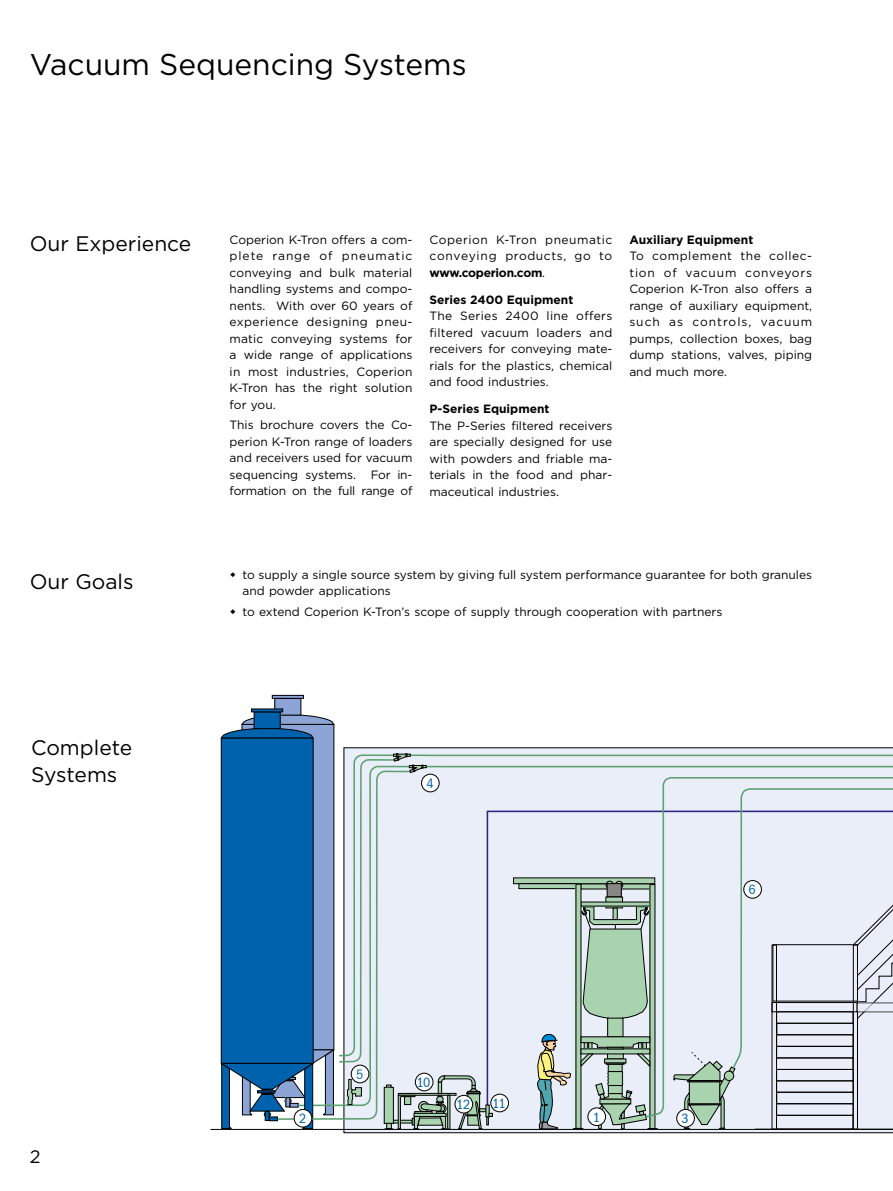
<style>
.page{position:relative;width:893px;height:1191px;background:#fff}
.page>*{position:absolute;margin:0;border:0;box-sizing:border-box;transform-origin:0 0}
.Headline{font:30px "Gotham";color:#000}
.Section_subtitle{font:21px/27px "Gotham";color:#000}
.xNr_left{font:18px "Gotham";color:#000}
.t1{font:13.95px "Franklin Gothic Cond";color:#0061ad}
.Body_EN{font:12px/16.5px "Gotham";color:#000;text-align:justify}
.title_4{font:700 12px "Gotham";color:#000}
.s1{font-weight:700}
</style>
<div class="page">
<div style="left:493px;top:874px;width:151px;height:232px;background:#e9eef9"></div>
<svg style="left:581px;top:883px;width:68px;height:6px"></svg>
<div style="left:514px;top:878px;width:141px;height:5px;background:#a8d3ae"></div>
<svg style="left:581px;top:906px;width:63px;height:113px;background:#a7c8af"></svg>
<div style="left:606px;top:880px;width:8px;height:9px;border:1px solid #000;border-radius:50%"></div>
<div style="left:615px;top:881px;width:8px;height:8px;border:1px solid #000;border-radius:50%"></div>
<div style="left:607px;top:883px;width:14px;height:13px;background:#878786"></div>
<div style="left:607px;top:883px;width:15px;height:14px;border:1px solid #000"></div>
<svg style="left:606px;top:897px;width:17px;height:11px"></svg>
<div style="left:605px;top:896px;width:18px;height:12px;border:1px solid #000"></div>
<hr style="left:613px;top:908px;width:4px;height:11px;background:#a8d3ae">
<div style="left:613px;top:907px;width:5px;height:13px;border:1px solid #000"></div>
<div style="left:519px;top:883px;width:57px;height:5px;background:#a8d3ae"></div>
<div style="left:518px;top:883px;width:58px;height:6px;border:1px solid #000"></div>
<svg style="left:581px;top:902px;width:69px;height:4px"></svg>
<div style="left:576px;top:884px;width:5px;height:244px;background:#a8d3ae"></div>
<div style="left:608px;top:1018px;width:15px;height:18px;background:#a8d3ae"></div>
<div style="left:607px;top:1017px;width:16px;height:20px;border:1px solid #000"></div>
<svg style="left:537px;top:1033px;width:121px;height:96px;background:#aebdb7"></svg>
<hr style="left:210px;top:1129px;width:683px;height:1px;background:#000">
<svg style="left:673px;top:1118px;width:58px;height:11px"></svg>
<svg style="left:493px;top:747px;width:400px;height:7px;background:#c8ccd5"></svg>
<svg style="left:493px;top:754px;width:400px;height:120px;background:#dfe7f0"></svg>
<svg style="left:644px;top:776px;width:249px;height:342px;background:#d6dfe5"></svg>
<svg style="left:731px;top:787px;width:162px;height:346px;background:#dadfe9"></svg>
<svg style="left:220px;top:694px;width:273px;height:435px;background:#96b7d3"></svg>
<div style="left:588px;top:1107px;width:18px;height:18px;background:#fff;border-radius:50%"></div>
<div style="left:587px;top:1107px;width:19px;height:19px;border:1px solid #000;border-radius:50%"></div>
<div style="left:491px;top:1094px;width:18px;height:17px;background:#fff;border-radius:50%"></div>
<div style="left:490px;top:1093px;width:19px;height:19px;border:1px solid #000;border-radius:50%"></div>
<div style="left:294px;top:1109px;width:18px;height:18px;background:#fff;border-radius:50%"></div>
<div style="left:294px;top:1109px;width:18px;height:18px;border:1px solid #000;border-radius:50%"></div>
<div style="left:455px;top:1095px;width:18px;height:18px;background:#fff;border-radius:50%"></div>
<div style="left:455px;top:1095px;width:18px;height:18px;border:1px solid #000;border-radius:50%"></div>
<div style="left:677px;top:1109px;width:17px;height:18px;background:#fff;border-radius:50%"></div>
<div style="left:676px;top:1109px;width:19px;height:18px;border:1px solid #000;border-radius:50%"></div>
<div style="left:421px;top:774px;width:18px;height:18px;background:#fff;border-radius:50%"></div>
<div style="left:421px;top:774px;width:19px;height:18px;border:1px solid #000;border-radius:50%"></div>
<div style="left:351px;top:1065px;width:18px;height:17px;background:#fff;border-radius:50%"></div>
<div style="left:351px;top:1064px;width:18px;height:19px;border:1px solid #000;border-radius:50%"></div>
<div style="left:744px;top:880px;width:17px;height:18px;background:#fff;border-radius:50%"></div>
<div style="left:743px;top:880px;width:19px;height:18px;border:1px solid #000;border-radius:50%"></div>
<div style="left:415px;top:1073px;width:18px;height:17px;background:#fff;border-radius:50%"></div>
<div style="left:415px;top:1072px;width:18px;height:19px;border:1px solid #000;border-radius:50%"></div>
<p class="Headline" style="left:30px;top:45px;width:438px">Vacuum Sequencing Systems</p>
<p class="Section_subtitle" style="left:30px;top:229px;width:163px">Our Experience</p>
<p class="Body_EN" style="left:230px;top:231px;width:184px">Coperion K-Tron offers a com&shy;plete range of pneumatic conveying and bulk material handling systems and compo&shy;nents. With over 60 years of experience designing pneu&shy;matic conveying systems for a wide range of applications in most industries, Coperion K-Tron has the right solution for you.</p>
<p class="Body_EN" style="left:230px;top:416px;width:184px">This brochure covers the Co&shy;perion K-Tron range of loaders and receivers used for vacuum sequencing systems. For in&shy;formation on the full range of</p>
<p class="Body_EN" style="left:430px;top:231px;width:184px">Coperion K-Tron pneumatic conveying products, go to <span class="s1">www.coperion.com</span>.</p>
<p class="title_4" style="left:430px;top:291px;width:145px">Series 2400 Equipment</p>
<p class="Body_EN" style="left:430px;top:307px;width:184px">The Series 2400 line offers filtered vacuum loaders and receivers for conveying mate&shy;rials for the plastics, chemical and food industries.</p>
<p class="title_4" style="left:430px;top:401px;width:121px">P-Series Equipment</p>
<p class="Body_EN" style="left:430px;top:417px;width:184px">The P-Series filtered receivers are specially designed for use with powders and friable ma&shy;terials in the food and phar&shy;maceutical industries.</p>
<p class="title_4" style="left:629px;top:231px;width:126px">Auxiliary Equipment</p>
<p class="Body_EN" style="left:629px;top:247px;width:184px">To complement the collec&shy;tion of vacuum conveyors Coperion K-Tron also offers a range of auxiliary equipment, such as controls, vacuum pumps, collection boxes, bag dump stations, valves, piping and much more.</p>
<p class="Section_subtitle" style="left:30px;top:568px;width:105px">Our Goals</p>
<p class="Body_EN" style="left:242px;top:566px;width:571px">to supply a single source system by giving full system performance guarantee for both granules and powder applications</p>
<p class="Body_EN" style="left:242px;top:603px;width:482px">to extend Coperion K-Tron’s scope of supply through cooperation with partners</p>
<p class="Section_subtitle" style="left:31px;top:733px;width:103px">Complete<br>Systems</p>
<p class="xNr_left" style="left:30px;top:1145px;width:12px">2</p>
<p class="t1" style="left:426px;top:775px;width:9px">4</p>
<p class="t1" style="left:299px;top:1110px;width:9px">2</p>
<p class="t1" style="left:356px;top:1066px;width:9px">5</p>
<p class="t1" style="left:417px;top:1074px;width:15px">10</p>
<p class="t1" style="left:456px;top:1096px;width:16px">12</p>
<p class="t1" style="left:492px;top:1095px;width:15px">11</p>
<p class="t1" style="left:749px;top:882px;width:9px">6</p>
<p class="t1" style="left:593px;top:1109px;width:9px">1</p>
<p class="t1" style="left:682px;top:1110px;width:9px">3</p>
</div>
